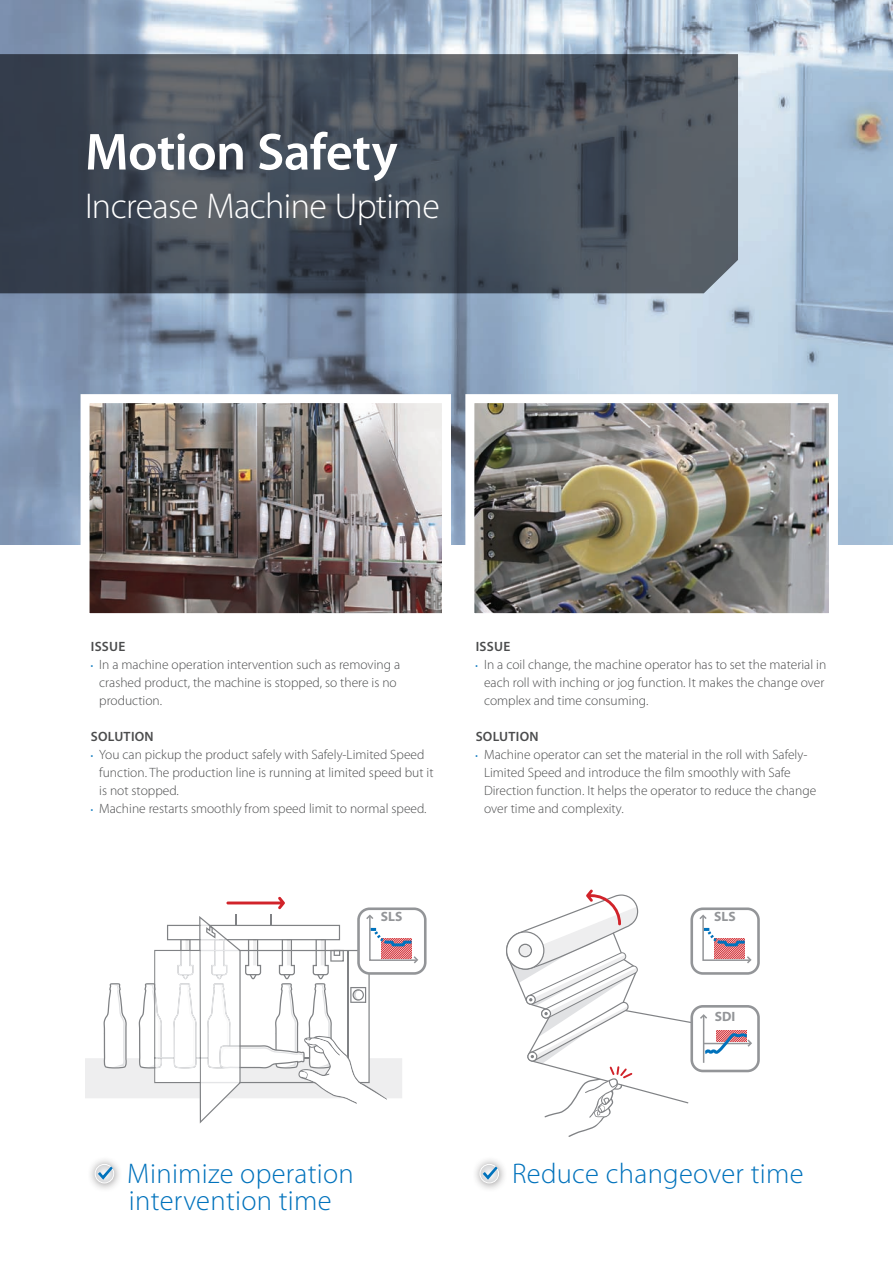
<style>
.page{position:relative;width:893px;height:1263px;background:#fff}
.page>*{position:absolute;margin:0;border:0;box-sizing:border-box;transform-origin:0 0}
.t1{font:600 52.5px "Myriad Pro";letter-spacing:-.01em;color:#fff}
.t2{font:300 36px "Myriad Pro";letter-spacing:-.02em;color:#fff}
.t3{font:300 28.5px "Myriad Pro";letter-spacing:.01em;color:#0072bc}
.t4{font:300 13.5px/18px "Myriad Pro";color:#4b4c4d}
.t5{font:600 13.5px "Myriad Pro";letter-spacing:.02em;color:#4b4c4d}
.t6{font:700 13.5px "Myriad Pro";color:#939598}
.s1{font-weight:600;font-size:7.5px;color:#0072bc}
</style>
<div class="page">
<img style="left:0;top:0;width:893px;height:544px">
<img style="left:91px;top:404px;width:350px;height:208px">
<div style="left:81px;top:394px;width:370px;height:228px;border:9px solid #fff"></div>
<img style="left:475px;top:404px;width:353px;height:208px">
<div style="left:465px;top:394px;width:373px;height:228px;border:9px solid #fff"></div>
<svg style="left:0;top:54px;width:738px;height:239px;background:#47505b"></svg>
<div style="left:471px;top:1155px;width:37px;height:37px;background:#231f20;opacity:.55"></div>
<svg style="left:480px;top:1164px;width:19px;height:19px"></svg>
<div style="left:480px;top:1164px;width:19px;height:19px;border:1px solid #fff;border-radius:50%"></div>
<svg style="left:483px;top:1166px;width:15px;height:14px"></svg>
<div style="left:86px;top:1155px;width:37px;height:37px;background:#231f20;opacity:.55"></div>
<svg style="left:95px;top:1164px;width:19px;height:19px"></svg>
<div style="left:95px;top:1164px;width:19px;height:19px;border:1px solid #fff;border-radius:50%"></div>
<svg style="left:98px;top:1166px;width:15px;height:14px"></svg>
<div style="left:357px;top:907px;width:70px;height:68px;border:3px solid #939598;border-radius:11px"></div>
<svg style="left:85px;top:897px;width:334px;height:226px"></svg>
<div style="left:690px;top:907px;width:70px;height:68px;border:3px solid #939598;border-radius:11px"></div>
<div style="left:690px;top:1005px;width:70px;height:67px;border:3px solid #939598;border-radius:11px"></div>
<svg style="left:506px;top:890px;width:247px;height:247px"></svg>
<h1 class="t1" style="left:85px;top:118px;width:314px">Motion Safety</h1>
<h2 class="t2" style="left:85px;top:186px;width:356px">Increase Machine Uptime</h2>
<p class="t5" style="left:91px;top:638px;width:36px">ISSUE</p>
<p class="t4" style="left:99px;top:656px;width:302px;text-indent:-9px"><span class="s1">•</span> In a machine operation intervention such as removing a crashed product, the machine is stopped, so there is no production.</p>
<p class="t5" style="left:91px;top:728px;width:64px">SOLUTION</p>
<p class="t4" style="left:99px;top:746px;width:336px;text-indent:-9px"><span class="s1">•</span> You can pickup the product safely with Safely-Limited Speed function. The production line is running at limited speed but it is not stopped.</p>
<p class="t4" style="left:91px;top:800px;width:337px"><span class="s1">•</span> Machine restarts smoothly from speed limit to normal speed.</p>
<p class="t5" style="left:476px;top:638px;width:36px">ISSUE</p>
<p class="t4" style="left:484px;top:656px;width:344px;text-indent:-9px"><span class="s1">•</span> In a coil change, the machine operator has to set the material in each roll with inching or jog function. It makes the change over complex and time consuming.</p>
<p class="t5" style="left:476px;top:728px;width:64px">SOLUTION</p>
<p class="t4" style="left:484px;top:746px;width:334px;text-indent:-9px"><span class="s1">•</span> Machine operator can set the material in the roll with Safely-Limited Speed and introduce the film smoothly with Safe Direction function. It helps the operator to reduce the change over time and complexity.</p>
<p class="t6" style="left:381px;top:908px;width:23px">SLS</p>
<p class="t6" style="left:714px;top:908px;width:23px">SLS</p>
<p class="t6" style="left:715px;top:1007px;width:22px">SDI</p>
<h3 class="t3" style="left:127px;top:1158px;width:228px">Minimize operation</h3>
<h3 class="t3" style="left:512px;top:1158px;width:293px">Reduce changeover time</h3>
<h3 class="t3" style="left:129px;top:1185px;width:204px">intervention time</h3>
</div>
